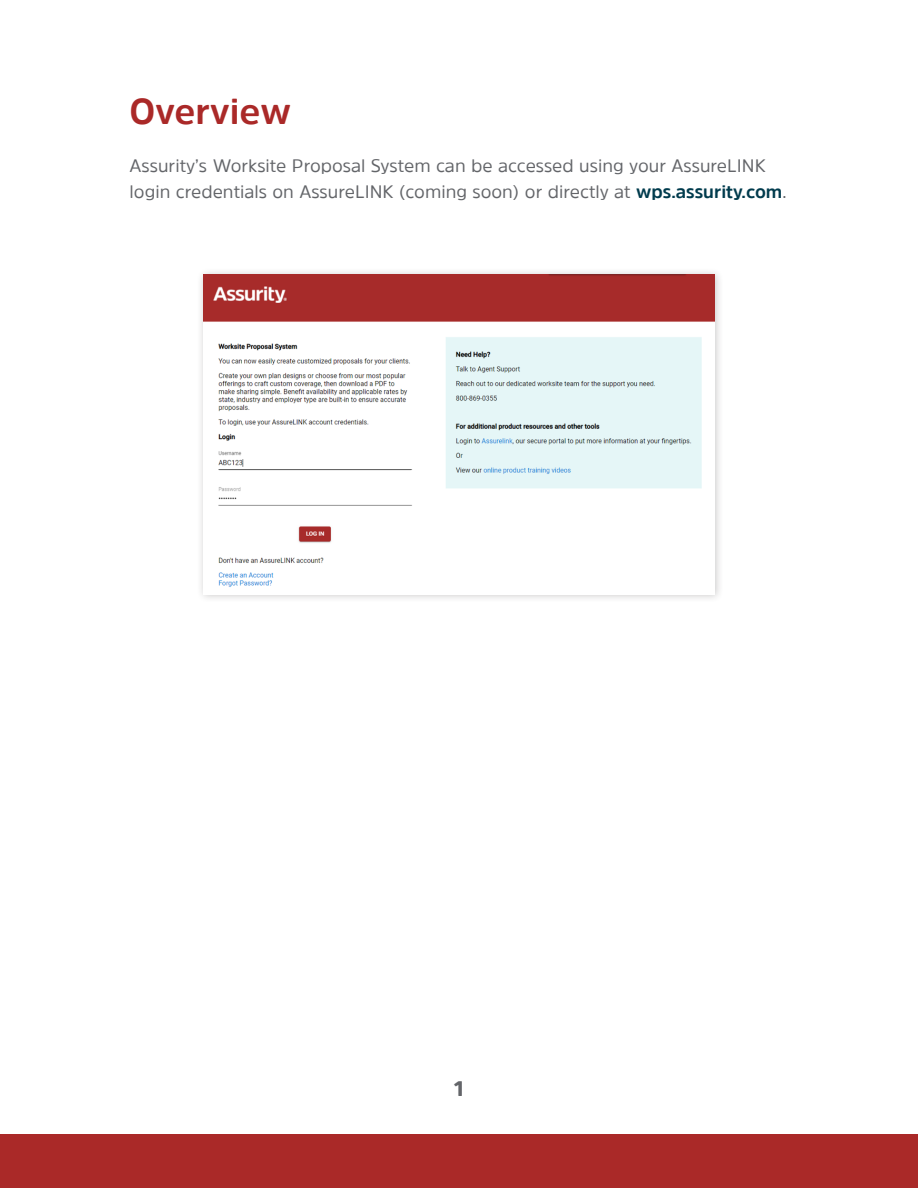
<style>
.page{position:relative;width:918px;height:1188px;background:#fff}
.page>*{position:absolute;margin:0;border:0;box-sizing:border-box;transform-origin:0 0}
.t1{font:700 36px "Amsi Pro";color:#aa2928}
.t2{font:900 21px "Amsi Pro";color:#636569}
.t3{font:18px/25.5px "Amsi Pro";color:#636569}
.s1{font-weight:700;color:#003b4d}
</style>
<div class="page">
<div style="left:0;top:1134px;width:918px;height:54px;background:#aa2928"></div>
<div style="left:196px;top:268px;width:528px;height:335px;background:#231f20;opacity:.24"></div>
<img style="left:204px;top:275px;width:510px;height:319px">
<p class="t1" style="left:130px;top:87px;width:163px">Overview</p>
<p class="t3" style="left:130px;top:153px;width:658px">Assurity’s Worksite Proposal System can be accessed using your AssureLINK login credentials on AssureLINK (coming soon) or directly at <span class="s1">wps.assurity.com</span>.</p>
<p class="t2" style="left:454px;top:1074px;width:12px">1</p>
</div>
